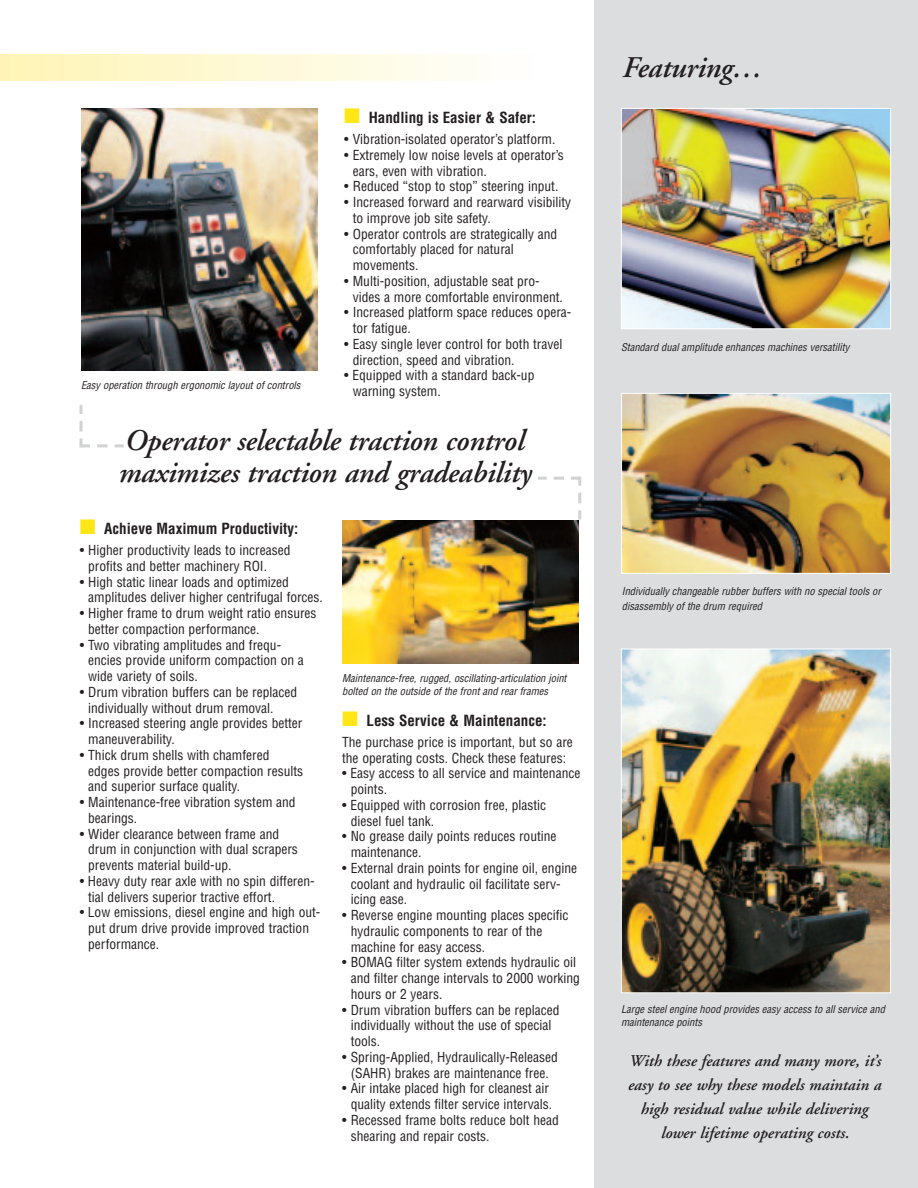
<style>
.page{position:relative;width:918px;height:1188px;background:#fff}
.page>*{position:absolute;margin:0;border:0;box-sizing:border-box;transform-origin:0 0}
.t1{font:italic 600 30px/32.2px "Adobe Garamond";letter-spacing:-.01em;color:#231f20}
.t2{font:italic 600 16.5px/24px "Adobe Garamond";color:#231f20;text-align:center}
.t3{font:700 condensed 15px "Helvetica";color:#231f20}
.t4{font:condensed 13.5px/15.8px "Helvetica";color:#231f20}
.t5{font:italic condensed 10.5px/12.6px "Helvetica";color:#231f20}
.s1{color:#ffe616}
</style>
<div class="page">
<svg style="left:0;top:54px;width:43px;height:27px"></svg>
<hr style="left:48px;top:54px;width:2px;height:27px;background:#fff5bd">
<hr style="left:54px;top:54px;width:2px;height:27px;background:#fff5bd">
<div style="left:61px;top:54px;width:121px;height:27px;background:#fef7c6"></div>
<hr style="left:187px;top:54px;width:2px;height:27px;background:#fef8cf">
<hr style="left:193px;top:54px;width:2px;height:27px;background:#fef8cf">
<div style="left:200px;top:54px;width:127px;height:27px;background:#fef9d9"></div>
<hr style="left:332px;top:54px;width:2px;height:27px;background:#fefbe2">
<div style="left:339px;top:54px;width:127px;height:27px;background:#fefcec"></div>
<hr style="left:471px;top:54px;width:2px;height:27px;background:#fefdf5">
<hr style="left:477px;top:54px;width:2px;height:27px;background:#fefdf6">
<div style="left:594px;top:0;width:324px;height:1188px;background:#dcdddf"></div>
<img style="left:623px;top:110px;width:266px;height:217px">
<div style="left:621px;top:108px;width:270px;height:221px;border:1px solid #fff"></div>
<img style="left:81px;top:108px;width:236px;height:262px">
<img style="left:623px;top:651px;width:266px;height:340px">
<div style="left:621px;top:649px;width:270px;height:344px;border:1px solid #fff"></div>
<img style="left:623px;top:395px;width:266px;height:177px">
<div style="left:621px;top:393px;width:270px;height:181px;border:1px solid #fff"></div>
<svg style="left:80px;top:405px;width:44px;height:42px"></svg>
<svg style="left:538px;top:477px;width:43px;height:42px"></svg>
<img style="left:343px;top:521px;width:236px;height:143px">
<p class="t3" style="left:344px;top:112px;width:193px"><span class="s1">■</span> Handling is Easier &amp; Safer:</p>
<p class="t4" style="left:344px;top:133px;width:213px">• Vibration-isolated operator’s platform.</p>
<p class="t4" style="left:353px;top:148px;width:213px;text-indent:-9px">• Extremely low noise levels at operator’s ears, even with vibration.</p>
<p class="t4" style="left:344px;top:180px;width:216px">• Reduced “stop to stop” steering input.</p>
<p class="t4" style="left:353px;top:196px;width:220px;text-indent:-9px">• Increased forward and rearward visibility to improve job site safety.</p>
<p class="t4" style="left:353px;top:227px;width:206px;text-indent:-9px">• Operator controls are strategically and comfortably placed for natural movements.</p>
<p class="t4" style="left:353px;top:274px;width:212px;text-indent:-9px">• Multi-position, adjustable seat pro&shy;vides a more comfortable environment.</p>
<p class="t4" style="left:353px;top:306px;width:220px;text-indent:-9px">• Increased platform space reduces opera&shy;tor fatigue.</p>
<p class="t4" style="left:353px;top:337px;width:211px;text-indent:-9px">• Easy single lever control for both travel direction, speed and vibration.</p>
<p class="t4" style="left:353px;top:369px;width:183px;text-indent:-9px">• Equipped with a standard back-up warning system.</p>
<h1 class="t1" style="left:119px;top:427px;width:414px">Operator selectable traction control maximizes traction and gradeability</h1>
<p class="t5" style="left:81px;top:380px;width:223px">Easy operation through ergonomic layout of controls</p>
<p class="t3" style="left:80px;top:523px;width:220px"><span class="s1">■</span> Achieve Maximum Productivity:</p>
<p class="t4" style="left:88px;top:544px;width:204px;text-indent:-9px">• Higher productivity leads to increased profits and better machinery ROI.</p>
<p class="t4" style="left:88px;top:575px;width:236px;text-indent:-9px">• High static linear loads and optimized amplitudes deliver higher centrifugal forces.</p>
<p class="t4" style="left:88px;top:607px;width:230px;text-indent:-9px">• Higher frame to drum weight ratio ensures better compaction performance.</p>
<p class="t4" style="left:88px;top:638px;width:217px;text-indent:-9px">• Two vibrating amplitudes and frequ&shy;encies provide uniform compaction on a wide variety of soils.</p>
<p class="t4" style="left:88px;top:685px;width:210px;text-indent:-9px">• Drum vibration buffers can be replaced individually without drum removal.</p>
<p class="t4" style="left:88px;top:717px;width:216px;text-indent:-9px">• Increased steering angle provides better maneuverability.</p>
<p class="t4" style="left:88px;top:748px;width:216px;text-indent:-9px">• Thick drum shells with chamfered edges provide better compaction results and superior surface quality.</p>
<p class="t4" style="left:88px;top:796px;width:209px;text-indent:-9px">• Maintenance-free vibration system and bearings.</p>
<p class="t4" style="left:88px;top:827px;width:211px;text-indent:-9px">• Wider clearance between frame and drum in conjunction with dual scrapers prevents material build-up.</p>
<p class="t4" style="left:88px;top:874px;width:228px;text-indent:-9px">• Heavy duty rear axle with no spin differen&shy;tial delivers superior tractive effort.</p>
<p class="t4" style="left:88px;top:906px;width:234px;text-indent:-9px">• Low emissions, diesel engine and high out&shy;put drum drive provide improved traction performance.</p>
<p class="t5" style="left:342px;top:673px;width:228px">Maintenance-free, rugged, oscillating-articulation joint bolted on the outside of the front and rear frames</p>
<p class="t3" style="left:342px;top:714px;width:206px"><span class="s1">■</span> Less Service &amp; Maintenance:</p>
<p class="t4" style="left:342px;top:735px;width:232px">The purchase price is important, but so are the operating costs. Check these features:</p>
<p class="t4" style="left:351px;top:767px;width:231px;text-indent:-9px">• Easy access to all service and maintenance points.</p>
<p class="t4" style="left:351px;top:798px;width:197px;text-indent:-9px">• Equipped with corrosion free, plastic diesel fuel tank.</p>
<p class="t4" style="left:351px;top:830px;width:207px;text-indent:-9px">• No grease daily points reduces routine maintenance.</p>
<p class="t4" style="left:351px;top:861px;width:228px;text-indent:-9px">• External drain points for engine oil, engine coolant and hydraulic oil facilitate serv&shy;icing ease.</p>
<p class="t4" style="left:351px;top:908px;width:219px;text-indent:-9px">• Reverse engine mounting places specific hydraulic components to rear of the machine for easy access.</p>
<p class="t4" style="left:351px;top:956px;width:231px;text-indent:-9px">• BOMAG filter system extends hydraulic oil and filter change intervals to 2000 working hours or 2 years.</p>
<p class="t4" style="left:351px;top:1003px;width:210px;text-indent:-9px">• Drum vibration buffers can be replaced individually without the use of special tools.</p>
<p class="t4" style="left:342px;top:1050px;width:217px;text-align:center">• Spring-Applied, Hydraulically-Released (SAHR) brakes are maintenance free.</p>
<p class="t4" style="left:342px;top:1082px;width:212px;text-align:right">• Air intake placed high for cleanest air quality extends filter service intervals.</p>
<p class="t4" style="left:351px;top:1113px;width:210px;text-indent:-9px">• Recessed frame bolts reduce bolt head shearing and repair costs.</p>
<h1 class="t1" style="left:622px;top:54px;width:142px">Featuring…</h1>
<p class="t5" style="left:621px;top:341px;width:230px">Standard dual amplitude enhances machines versatility</p>
<p class="t5" style="left:622px;top:584px;width:263px;line-height:15px">Individually changeable rubber buffers with no special tools or disassembly of the drum required</p>
<p class="t5" style="left:621px;top:1004px;width:268px">Large steel engine hood provides easy access to all service and maintenance points</p>
<p class="t2" style="left:628px;top:1051px;width:255px">With these features and many more, it’s easy to see why these models maintain a high residual value while delivering lower lifetime operating costs.</p>
</div>
